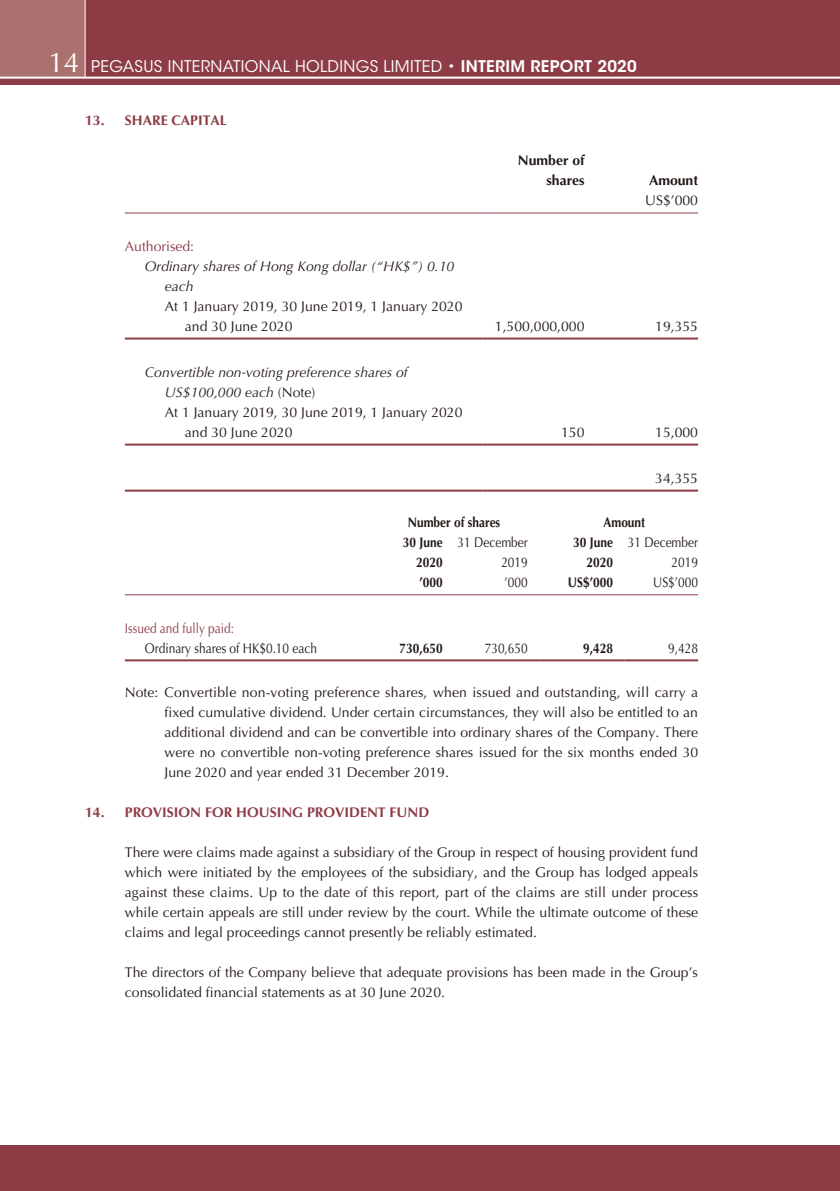
<style>
.page{position:relative;width:840px;height:1191px;background:#fff}
.page>*{position:absolute;margin:0;border:0;box-sizing:border-box;transform-origin:0 0}
.t1{font:16px "ITC Avant Garde Std";letter-spacing:.02em;color:#fff}
.t2{font:14px/20px "Optima LT Std";color:#231916}
.t3{font:italic 14px/20px "Optima LT Std";color:#231916}
.t4{font:14px/20px "Optima LT Std";color:#231916;text-align:right;scale:.85 1}
.t5{font:700 14px/20px "Optima LT Std";color:#231916;text-align:right;scale:.85 1}
.t6{font:700 14px "Optima LT Std";color:#8d3c45}
.t7{font:700 14px/20px "Optima LT Std";color:#231916;text-align:right}
.t8{font:14px "Optima LT Std";color:#8d3c45;scale:.85 1}
.t9{font:14px "Optima LT Std";color:#8d3c45}
.s1{font-family:"Optima LT Std";font-size:28px}
.s2{font-weight:600}
.s3{font-style:normal}
</style>
<div class="page">
<div style="left:0;top:0;width:839px;height:85px;background:#8d3c45"></div>
<div style="left:0;top:0;width:85px;height:78px;background:#ab716e"></div>
<div style="left:0;top:1145px;width:839px;height:46px;background:#8d3c45"></div>
<hr style="left:85px;top:0;width:1px;height:78px;background:#fff">
<hr style="left:0;top:77px;width:839px;height:2px;background:#fff">
<hr style="left:125px;top:212px;width:357px;height:1px;background:#8d3c45">
<hr style="left:482px;top:212px;width:113px;height:1px;background:#8d3c45">
<hr style="left:595px;top:212px;width:102px;height:1px;background:#8d3c45">
<hr style="left:125px;top:337px;width:357px;height:2px;background:#8d3c45">
<hr style="left:482px;top:337px;width:113px;height:2px;background:#8d3c45">
<hr style="left:595px;top:337px;width:102px;height:2px;background:#8d3c45">
<hr style="left:125px;top:443px;width:357px;height:2px;background:#8d3c45">
<hr style="left:482px;top:443px;width:113px;height:2px;background:#8d3c45">
<hr style="left:595px;top:443px;width:102px;height:2px;background:#8d3c45">
<hr style="left:125px;top:489px;width:357px;height:2px;background:#8d3c45">
<hr style="left:482px;top:489px;width:113px;height:2px;background:#8d3c45">
<hr style="left:595px;top:489px;width:102px;height:2px;background:#8d3c45">
<hr style="left:125px;top:594px;width:244px;height:1px;background:#8d3c45">
<hr style="left:369px;top:594px;width:85px;height:1px;background:#8d3c45">
<hr style="left:454px;top:594px;width:85px;height:1px;background:#8d3c45">
<hr style="left:539px;top:594px;width:85px;height:1px;background:#8d3c45">
<hr style="left:624px;top:594px;width:73px;height:1px;background:#8d3c45">
<hr style="left:125px;top:659px;width:244px;height:2px;background:#8d3c45">
<hr style="left:369px;top:659px;width:85px;height:2px;background:#8d3c45">
<hr style="left:454px;top:659px;width:85px;height:2px;background:#8d3c45">
<hr style="left:539px;top:659px;width:85px;height:2px;background:#8d3c45">
<hr style="left:624px;top:659px;width:73px;height:2px;background:#8d3c45">
<p class="t1" style="left:48px;top:57px;width:589px"><span class="s1">14</span> PEGASUS INTERNATIONAL HOLDINGS LIMITED • <span class="s2">INTERIM REPORT 2020</span></p>
<p class="t6" style="left:85px;top:112px;width:143px">13. SHARE CAPITAL</p>
<p class="t9" style="left:125px;top:238px;width:71px">Authorised:</p>
<p class="t3" style="left:165px;top:256px;width:291px;text-indent:-20px">Ordinary shares of Hong Kong dollar (“HK$”) 0.10 each</p>
<p class="t2" style="left:185px;top:297px;width:279px;text-indent:-20px">At 1 January 2019, 30 June 2019, 1 January 2020 and 30 June 2020</p>
<p class="t7" style="left:517px;top:150px;width:68px">Number of shares</p>
<p class="t7" style="left:648px;top:170px;width:51px">Amount</p>
<p class="t2" style="left:644px;top:190px;width:54px">US$’000</p>
<p class="t2" style="left:494px;top:317px;width:91px">1,500,000,000</p>
<p class="t2" style="left:654px;top:317px;width:44px">19,355</p>
<p class="t3" style="left:145px;top:362px;width:264px">Convertible non-voting preference shares of</p>
<p class="t3" style="left:165px;top:382px;width:152px">US$100,000 each <span class="s3">(Note)</span></p>
<p class="t2" style="left:165px;top:403px;width:299px">At 1 January 2019, 30 June 2019, 1 January 2020</p>
<p class="t2" style="left:185px;top:423px;width:109px">and 30 June 2020</p>
<p class="t2" style="left:561px;top:423px;width:25px">150</p>
<p class="t2" style="left:654px;top:423px;width:44px">15,000</p>
<p class="t2" style="left:655px;top:469px;width:44px">34,355</p>
<p class="t5" style="left:407px;top:512px;width:110px">Number of shares</p>
<p class="t5" style="left:603px;top:512px;width:51px">Amount</p>
<p class="t5" style="left:403px;top:532px;width:48px">30 June<br>2020</p>
<p class="t4" style="left:457px;top:532px;width:84px">31 December<br>2019</p>
<p class="t5" style="left:573px;top:532px;width:48px">30 June<br>2020</p>
<p class="t4" style="left:627px;top:532px;width:84px">31 December<br>2019</p>
<p class="t5" style="left:419px;top:572px;width:29px">’000</p>
<p class="t4" style="left:504px;top:572px;width:29px">’000</p>
<p class="t5" style="left:567px;top:572px;width:54px">US$’000</p>
<p class="t4" style="left:652px;top:572px;width:54px">US$’000</p>
<p class="t8" style="left:125px;top:620px;width:130px">Issued and fully paid:</p>
<p class="t4" style="left:145px;top:638px;width:204px">Ordinary shares of HK$0.10 each</p>
<p class="t5" style="left:399px;top:638px;width:52px">730,650</p>
<p class="t4" style="left:484px;top:638px;width:52px">730,650</p>
<p class="t5" style="left:583px;top:638px;width:37px">9,428</p>
<p class="t4" style="left:668px;top:638px;width:37px">9,428</p>
<p class="t2" style="left:164px;top:682px;width:535px;text-align:justify;text-indent:-40px">Note: Convertible non-voting preference shares, when issued and outstanding, will carry a fixed cumulative dividend. Under certain circumstances, they will also be entitled to an additional dividend and can be convertible into ordinary shares of the Company. There were no convertible non-voting preference shares issued for the six months ended 30<br>June 2020 and year ended 31 December 2019.</p>
<p class="t6" style="left:85px;top:803px;width:345px">14. PROVISION FOR HOUSING PROVIDENT FUND</p>
<p class="t2" style="left:125px;top:842px;width:574px;text-align:justify">There were claims made against a subsidiary of the Group in respect of housing provident fund which were initiated by the employees of the subsidiary, and the Group has lodged appeals against these claims. Up to the date of this report, part of the claims are still under process while certain appeals are still under review by the court. While the ultimate outcome of these claims and legal proceedings cannot presently be reliably estimated.</p>
<p class="t2" style="left:125px;top:962px;width:574px">The directors of the Company believe that adequate provisions has been made in the Group’s consolidated financial statements as at 30 June 2020.</p>
</div>
